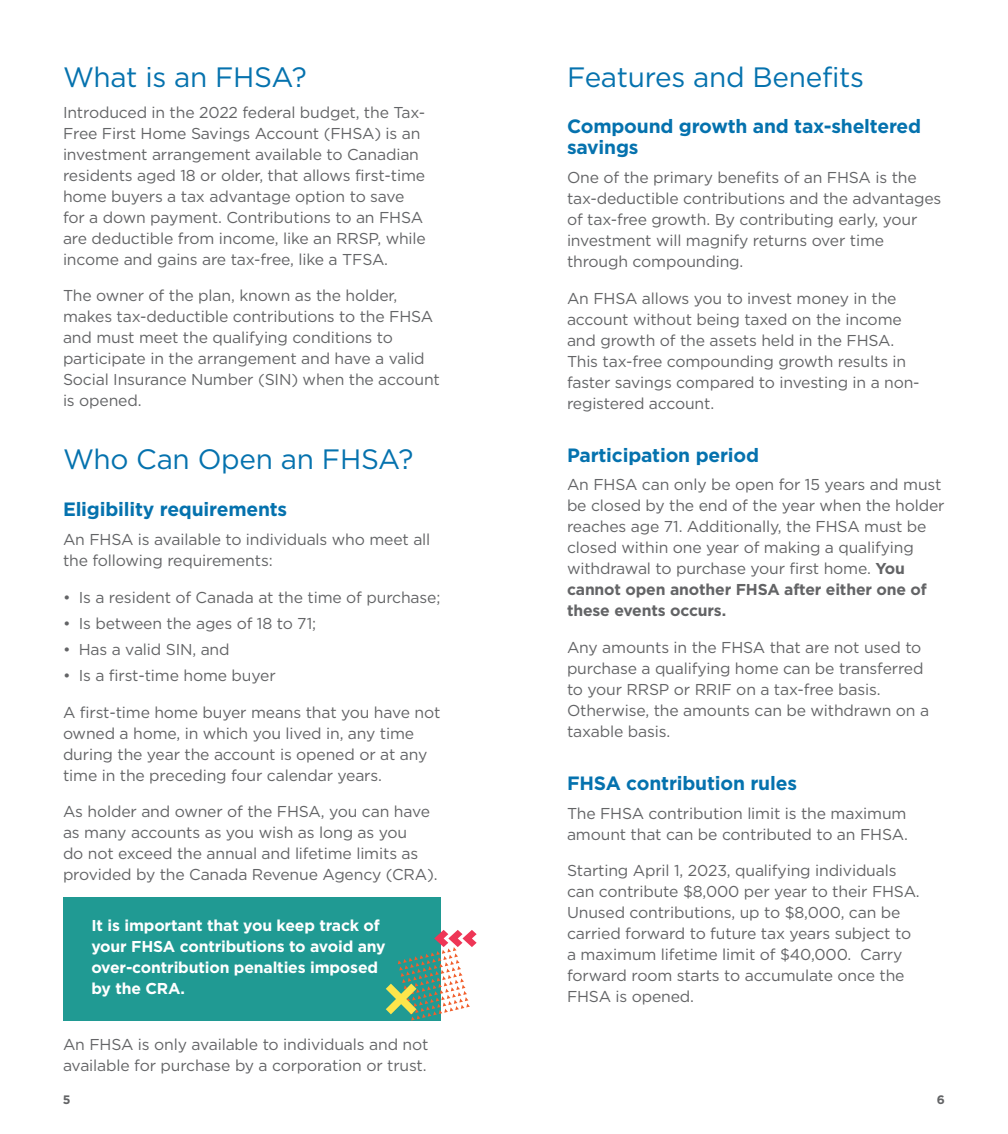
<style>
.page{position:relative;width:1008px;height:1134px;background:#fff}
.page>*{position:absolute;margin:0;border:0;box-sizing:border-box;transform-origin:0 0}
.t1{font:28px "Gotham";letter-spacing:-.01em;color:#0572ae}
.t2{font:700 19.25px/21px "Gotham";letter-spacing:-.01em;color:#0572ae}
.t3{font:15.75px/21px "Gotham";letter-spacing:-.01em;color:#636466}
.t4{font:700 15.75px/21px "Gotham";letter-spacing:-.01em;color:#fff}
.t5{font:700 12.25px "Gotham";color:#636466}
.s1{font-weight:700}
</style>
<div class="page">
<div style="left:63px;top:897px;width:378px;height:124px;background:#209a93"></div>
<svg style="left:386px;top:930px;width:91px;height:91px"></svg>
<h1 class="t1" style="left:63px;top:59px;width:245px">What is an FHSA?</h1>
<p class="t3" style="left:63px;top:101px;width:364px">Introduced in the 2022 federal budget, the Tax-Free First Home Savings Account (FHSA) is an investment arrangement available to Canadian residents aged 18 or older, that allows first-time home buyers a tax advantage option to save for a down payment. Contributions to an FHSA are deductible from income, like an RRSP, while income and gains are tax-free, like a TFSA.</p>
<p class="t3" style="left:63px;top:285px;width:378px">The owner of the plan, known as the holder, makes tax-deductible contributions to the FHSA and must meet the qualifying conditions to participate in the arrangement and have a valid Social Insurance Number (SIN) when the account is opened.</p>
<h1 class="t1" style="left:63px;top:442px;width:352px">Who Can Open an FHSA?</h1>
<p class="t2" style="left:63px;top:499px;width:226px">Eligibility requirements</p>
<p class="t3" style="left:63px;top:529px;width:369px">An FHSA is available to individuals who meet all the following requirements:</p>
<p class="t3" style="left:63px;top:587px;width:379px">• Is a resident of Canada at the time of purchase;</p>
<p class="t3" style="left:63px;top:613px;width:255px">• Is between the ages of 18 to 71;</p>
<p class="t3" style="left:63px;top:639px;width:168px">• Has a valid SIN, and</p>
<p class="t3" style="left:63px;top:665px;width:214px">• Is a first-time home buyer</p>
<p class="t3" style="left:63px;top:701px;width:379px">A first-time home buyer means that you have not owned a home, in which you lived in, any time during the year the account is opened or at any time in the preceding four calendar years.</p>
<p class="t3" style="left:63px;top:801px;width:376px">As holder and owner of the FHSA, you can have as many accounts as you wish as long as you<br>do not exceed the annual and lifetime limits as provided by the Canada Revenue Agency (CRA).</p>
<p class="t4" style="left:91px;top:915px;width:296px">It is important that you keep track of your FHSA contributions to avoid any over-contribution penalties imposed by the CRA.</p>
<p class="t3" style="left:63px;top:1034px;width:367px">An FHSA is only available to individuals and not available for purchase by a corporation or trust.</p>
<h1 class="t1" style="left:567px;top:59px;width:299px">Features and Benefits</h1>
<p class="t2" style="left:567px;top:116px;width:356px">Compound growth and tax-sheltered savings</p>
<p class="t3" style="left:567px;top:167px;width:376px">One of the primary benefits of an FHSA is the tax-deductible contributions and the advantages of tax-free growth. By contributing early, your investment will magnify returns over time through compounding.</p>
<p class="t3" style="left:567px;top:288px;width:354px">An FHSA allows you to invest money in the account without being taxed on the income and growth of the assets held in the FHSA.<br>This tax-free compounding growth results in faster savings compared to investing in a non&shy;registered account.</p>
<p class="t2" style="left:567px;top:444px;width:194px">Participation period</p>
<p class="t3" style="left:567px;top:474px;width:379px">An FHSA can only be open for 15 years and must be closed by the end of the year when the holder reaches age 71. Additionally, the FHSA must be closed within one year of making a qualifying withdrawal to purchase your first home. <span class="s1">You cannot open another FHSA after either one of these events occurs.</span></p>
<p class="t3" style="left:567px;top:637px;width:364px">Any amounts in the FHSA that are not used to purchase a qualifying home can be transferred to your RRSP or RRIF on a tax-free basis.<br>Otherwise, the amounts can be withdrawn on a taxable basis.</p>
<p class="t2" style="left:567px;top:772px;width:232px">FHSA contribution rules</p>
<p class="t3" style="left:567px;top:802px;width:342px">The FHSA contribution limit is the maximum amount that can be contributed to an FHSA.</p>
<p class="t3" style="left:567px;top:860px;width:354px">Starting April 1, 2023, qualifying individuals can contribute $8,000 per year to their FHSA.<br>Unused contributions, up to $8,000, can be carried forward to future tax years subject to a maximum lifetime limit of $40,000. Carry forward room starts to accumulate once the FHSA is opened.</p>
<p class="t5" style="left:63px;top:1091px;width:9px">5</p>
<p class="t5" style="left:937px;top:1091px;width:10px">6</p>
</div>
